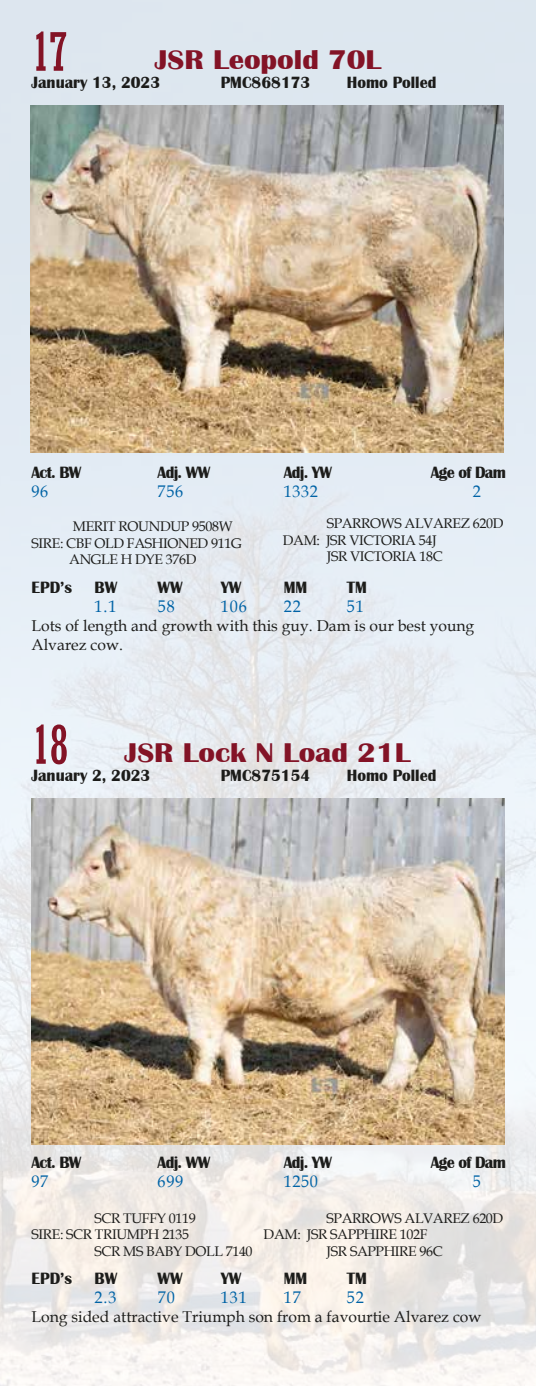
<style>
.page{position:relative;width:536px;height:1386px;background:#fff}
.page>*{position:absolute;margin:0;border:0;box-sizing:border-box;transform-origin:0 0}
.t1{font:condensed 52.5px "Rockwell";color:#831326}
.t2{font:700 27.82px "Britannic";color:#831326;scale:1.1 1}
.t3{font:700 16.8px "Britannic";color:#1c1c1a;scale:.95 1}
.t4{font:16.8px "Book Antiqua";letter-spacing:.04em;color:#0063a6;scale:.95 1}
.t5{font:15.75px/18.9px "Book Antiqua";color:#1c1c1a}
.t6{font:14px "Book Antiqua";letter-spacing:-.025em;color:#1c1c1a}
</style>
<div class="page">
<img style="left:0;top:0;width:536px;height:1386px">
<img style="left:32px;top:798px;width:472px;height:347px">
<img style="left:31px;top:106px;width:472px;height:346px">
<h1 class="t1" style="left:31px;top:22px;width:39px">17</h1>
<h2 class="t2" style="left:155px;top:44px;width:207px">JSR Leopold 70L</h2>
<p class="t3" style="left:32px;top:73px;width:137px">January 13, 2023</p>
<p class="t3" style="left:221px;top:73px;width:96px">PMC868173</p>
<p class="t3" style="left:347px;top:73px;width:96px">Homo Polled</p>
<p class="t3" style="left:32px;top:463px;width:54px">Act. BW</p>
<p class="t3" style="left:157px;top:463px;width:57px">Adj. WW</p>
<p class="t3" style="left:283px;top:463px;width:52px">Adj. YW</p>
<p class="t3" style="left:430px;top:463px;width:81px">Age of Dam</p>
<p class="t4" style="left:32px;top:479px;width:19px">96</p>
<p class="t4" style="left:158px;top:479px;width:28px">756</p>
<p class="t4" style="left:284px;top:479px;width:37px">1332</p>
<p class="t4" style="left:473px;top:479px;width:10px">2</p>
<p class="t6" style="left:73px;top:516px;width:161px">MERIT ROUNDUP 9508W</p>
<p class="t6" style="left:31px;top:533px;width:211px">SIRE: CBF OLD FASHIONED 911G</p>
<p class="t6" style="left:69px;top:550px;width:129px">ANGLE H DYE 376D</p>
<p class="t6" style="left:326px;top:513px;width:178px">SPARROWS ALVAREZ 620D</p>
<p class="t6" style="left:283px;top:530px;width:155px">DAM: JSR VICTORIA 54J</p>
<p class="t6" style="left:326px;top:547px;width:117px">JSR VICTORIA 18C</p>
<p class="t3" style="left:32px;top:578px;width:44px">EPD’s</p>
<p class="t3" style="left:95px;top:578px;width:25px">BW</p>
<p class="t3" style="left:158px;top:578px;width:28px">WW</p>
<p class="t3" style="left:221px;top:578px;width:23px">YW</p>
<p class="t3" style="left:284px;top:578px;width:26px">MM</p>
<p class="t3" style="left:347px;top:578px;width:23px">TM</p>
<p class="t4" style="left:95px;top:594px;width:25px">1.1</p>
<p class="t4" style="left:158px;top:594px;width:19px">58</p>
<p class="t4" style="left:221px;top:594px;width:29px">106</p>
<p class="t4" style="left:284px;top:594px;width:19px">22</p>
<p class="t4" style="left:347px;top:594px;width:19px">51</p>
<p class="t5" style="left:32px;top:615px;width:444px">Lots of length and growth with this guy. Dam is our best young<br>Alvarez cow.</p>
<h1 class="t1" style="left:32px;top:715px;width:39px">18</h1>
<h2 class="t2" style="left:125px;top:737px;width:261px">JSR Lock N Load 21L</h2>
<p class="t3" style="left:32px;top:766px;width:127px">January 2, 2023</p>
<p class="t3" style="left:221px;top:766px;width:96px">PMC875154</p>
<p class="t3" style="left:347px;top:766px;width:96px">Homo Polled</p>
<p class="t3" style="left:32px;top:1153px;width:54px">Act. BW</p>
<p class="t3" style="left:157px;top:1153px;width:57px">Adj. WW</p>
<p class="t3" style="left:283px;top:1153px;width:52px">Adj. YW</p>
<p class="t3" style="left:430px;top:1153px;width:81px">Age of Dam</p>
<p class="t4" style="left:32px;top:1169px;width:19px">97</p>
<p class="t4" style="left:158px;top:1169px;width:28px">699</p>
<p class="t4" style="left:284px;top:1169px;width:37px">1250</p>
<p class="t4" style="left:473px;top:1169px;width:10px">5</p>
<p class="t6" style="left:94px;top:1208px;width:103px">SCR TUFFY 0119</p>
<p class="t6" style="left:31px;top:1225px;width:159px">SIRE: SCR TRIUMPH 2135</p>
<p class="t6" style="left:94px;top:1242px;width:159px">SCR MS BABY DOLL 7140</p>
<p class="t6" style="left:326px;top:1208px;width:178px">SPARROWS ALVAREZ 620D</p>
<p class="t6" style="left:263px;top:1225px;width:165px">DAM: JSR SAPPHIRE 102F</p>
<p class="t6" style="left:326px;top:1242px;width:118px">JSR SAPPHIRE 96C</p>
<p class="t3" style="left:32px;top:1269px;width:44px">EPD’s</p>
<p class="t3" style="left:95px;top:1269px;width:25px">BW</p>
<p class="t3" style="left:158px;top:1269px;width:28px">WW</p>
<p class="t3" style="left:221px;top:1269px;width:23px">YW</p>
<p class="t3" style="left:284px;top:1269px;width:26px">MM</p>
<p class="t3" style="left:347px;top:1269px;width:23px">TM</p>
<p class="t4" style="left:95px;top:1285px;width:25px">2.3</p>
<p class="t4" style="left:158px;top:1285px;width:19px">70</p>
<p class="t4" style="left:221px;top:1285px;width:29px">131</p>
<p class="t4" style="left:284px;top:1285px;width:19px">17</p>
<p class="t4" style="left:347px;top:1285px;width:19px">52</p>
<p class="t5" style="left:32px;top:1306px;width:451px">Long sided attractive Triumph son from a favourtie Alvarez cow</p>
</div>
